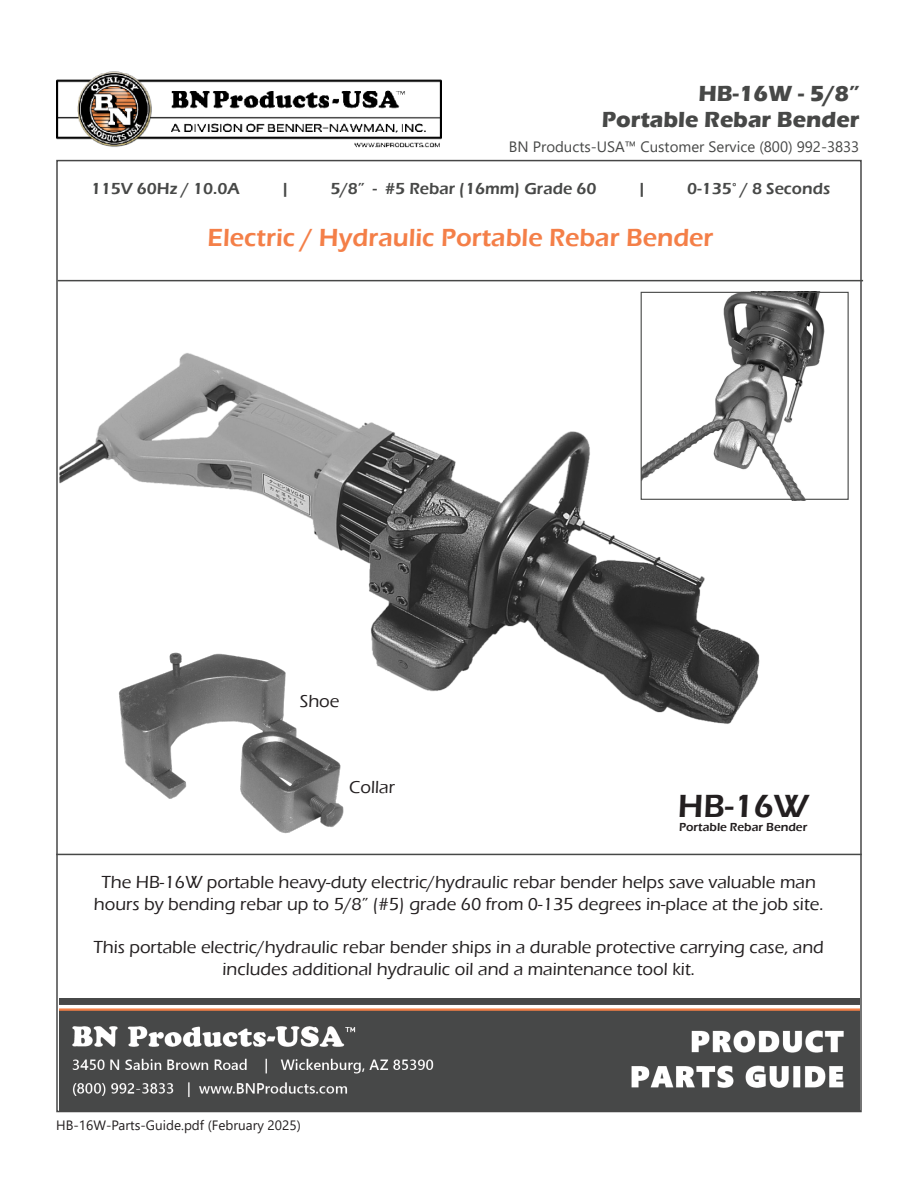
<style>
.page{position:relative;width:918px;height:1188px;background:#fff}
.page>*{position:absolute;margin:0;border:0;box-sizing:border-box;transform-origin:0 0}
.t1{font:600 33px "Eras ITC";color:#231f20}
.t2{font:600 25.5px "Eras ITC";color:#f47f48}
.t3{font:700 22.5px/25.5px "Eras ITC";color:#474847;text-align:right}
.t4{font:500 18px/21.6px "Eras ITC";color:#231f20;text-align:center}
.t5{font:600 16.5px "Eras ITC";color:#474847}
.t6{font:15px "Segoe UI";color:#474847}
.t7{font:13.5px "Segoe UI";color:#231f20}
.t8{font:600 12px "Eras ITC";color:#231f20}
</style>
<div class="page">
<img style="left:57px;top:71px;width:384px;height:77px">
<img style="left:56px;top:340px;width:704px;height:399px">
<img style="left:86px;top:636px;width:295px;height:198px">
<hr style="left:58px;top:280px;width:805px;height:1px;background:#474847">
<img style="left:59px;top:999px;width:800px;height:111px">
<hr style="left:56px;top:854px;width:806px;height:1px;background:#474847">
<img style="left:643px;top:294px;width:182px;height:204px">
<div style="left:641px;top:292px;width:208px;height:208px;border:1px solid #474847"></div>
<p class="t3" style="left:602px;top:81px;width:259px">HB-16W - 5/8”<br>Portable Rebar Bender</p>
<p class="t6" style="left:509px;top:133px;width:352px">BN Products-USA™ Customer Service (800) 992-3833</p>
<p class="t5" style="left:91px;top:179px;width:151px">115V 60Hz / 10.0A</p>
<p class="t5" style="left:281px;top:179px;width:10px">|</p>
<p class="t5" style="left:331px;top:179px;width:267px">5/8” - #5 Rebar (16mm) Grade 60</p>
<p class="t5" style="left:638px;top:179px;width:10px">|</p>
<p class="t5" style="left:687px;top:179px;width:144px">0-135° / 8 Seconds</p>
<h2 class="t2" style="left:208px;top:223px;width:507px">Electric / Hydraulic Portable Rebar Bender</h2>
<p class="t4" style="left:300px;top:690px;width:41px">Shoe</p>
<p class="t4" style="left:349px;top:777px;width:47px">Collar</p>
<h1 class="t1" style="left:678px;top:787px;width:132px">HB-16W</h1>
<p class="t8" style="left:679px;top:821px;width:130px">Portable Rebar Bender</p>
<p class="t4" style="left:94px;top:872px;width:731px">The HB-16W portable heavy-duty electric/hydraulic rebar bender helps save valuable man hours by bending rebar up to 5/8” (#5) grade 60 from 0-135 degrees in-place at the job site.</p>
<p class="t4" style="left:93px;top:936px;width:732px">This portable electric/hydraulic rebar bender ships in a durable protective carrying case, and includes additional hydraulic oil and a maintenance tool kit.</p>
<p class="t7" style="left:56px;top:1113px;width:246px">HB-16W-Parts-Guide.pdf (February 2025)</p>
</div>
